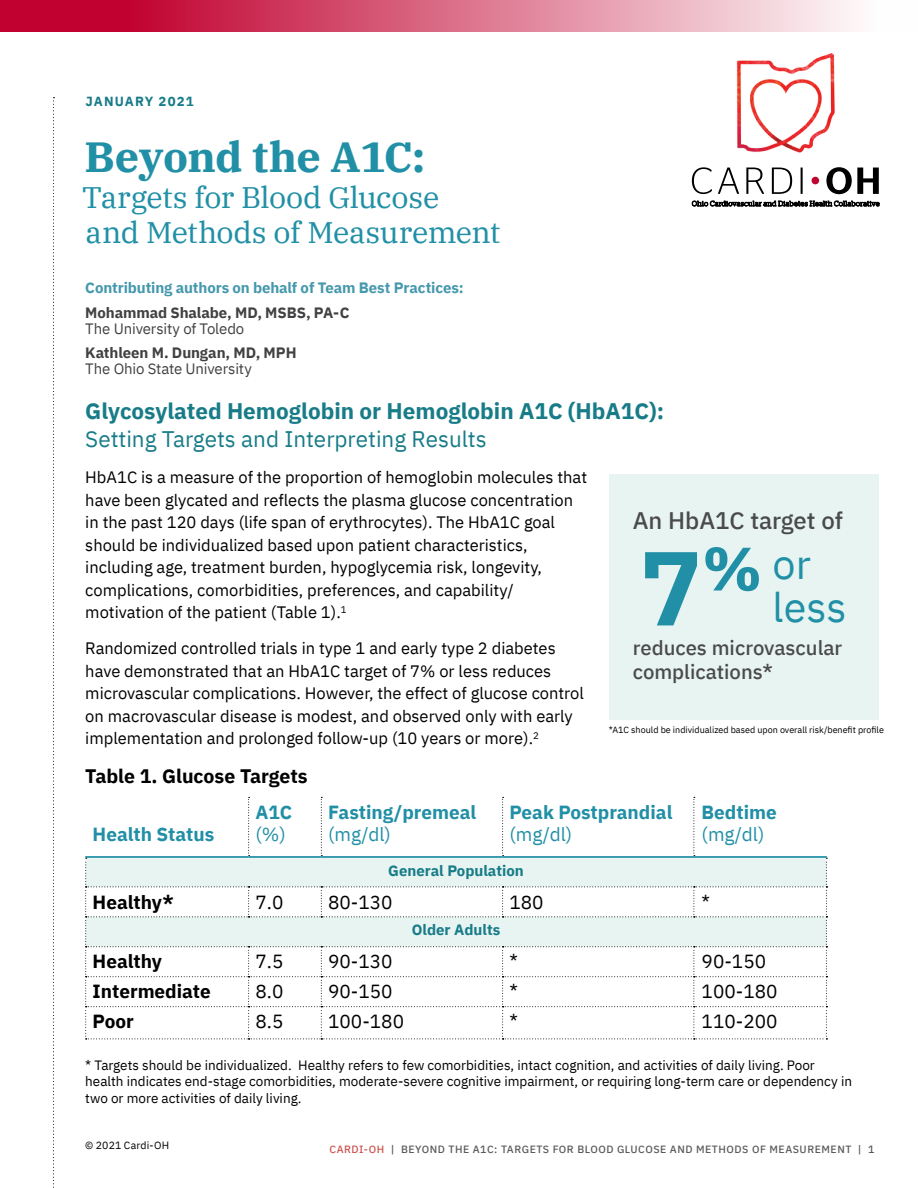
<style>
.page{position:relative;width:918px;height:1188px;background:#fff}
.page>*{position:absolute;margin:0;border:0;box-sizing:border-box;transform-origin:0 0}
.t1{font:700 42.15px "IBM Plex Serif";letter-spacing:-.015em;color:#2190a6}
.t2{font:41.25px/42.5px "IBM Plex Sans";color:#2190a6}
.t3{font:29.7px/35.5px "IBM Plex Serif";letter-spacing:-.02em;color:#2190a6}
.t4{font:500 23.85px "IBM Plex Sans";color:#4a4a4d}
.t5{font:700 22.5px "IBM Plex Sans";color:#187c88}
.t6{font:22.5px "IBM Plex Sans";color:#187c88}
.t7{font:500 20.25px/24.3px "IBM Plex Sans";color:#4a4a4d}
.t8{font:700 19.5px "IBM Plex Sans";color:#000}
.t9{font:18.9px "IBM Plex Sans";color:#000}
.t10{font:700 18.9px "IBM Plex Sans";color:#218fa6}
.t11{font:700 18.9px "IBM Plex Sans";color:#000}
.t12{font:18.9px "IBM Plex Sans";color:#218fa6}
.t13{font:16.5px/22.5px "IBM Plex Sans";color:#000}
.t14{font:700 15px "IBM Plex Sans";letter-spacing:-.005em;color:#414042}
.t15{font:700 15px "IBM Plex Sans";letter-spacing:-.01em;color:#4598ad}
.t16{font:15px "IBM Plex Sans";letter-spacing:-.01em;color:#414042}
.t17{font:700 15px "IBM Plex Sans";color:#187c88}
.t18{font:13.5px/16.2px "IBM Plex Sans";color:#000}
.t19{font:700 13.2px "IBM Plex Sans";letter-spacing:.09em;color:#187c88}
.t20{font:500 10.5px "IBM Plex Sans";letter-spacing:.05em;color:#58595b}
.t21{font:10.5px "IBM Plex Sans";letter-spacing:.01em;color:#000}
.t22{font:9px "IBM Plex Sans";color:#000}
.s1{font-weight:700;font-size:105px}
.s2{font-weight:700;font-size:61.2px}
.s3{color:#cb534e}
</style>
<div class="page">
<svg style="left:0;top:0;width:854px;height:31px;background:#d96884"></svg>
<div style="left:609px;top:474px;width:270px;height:246px;background:#e7f4f2"></div>
<svg style="left:53px;top:97px;width:1px;height:1091px"></svg>
<svg style="left:692px;top:167px;width:187px;height:27px"></svg>
<div style="left:812px;top:177px;width:7px;height:7px;background:#c00630;border-radius:50%"></div>
<img style="left:736px;top:54px;width:99px;height:99px">
<svg style="left:692px;top:201px;width:187px;height:5px"></svg>
<svg style="left:85px;top:797px;width:742px;height:242px"></svg>
<p class="t19" style="left:86px;top:91px;width:110px">JANUARY 2021</p>
<h1 class="t1" style="left:84px;top:123px;width:342px">Beyond the A1C:</h1>
<h3 class="t3" style="left:82px;top:177px;width:420px">Targets for Blood Glucose<br>and Methods of Measurement</h3>
<p class="t15" style="left:85px;top:275px;width:380px">Contributing authors on behalf of Team Best Practices:</p>
<p class="t14" style="left:85px;top:301px;width:266px">Mohammad Shalabe, MD, MSBS, PA-C</p>
<p class="t16" style="left:85px;top:317px;width:160px">The University of Toledo</p>
<p class="t14" style="left:85px;top:340px;width:213px">Kathleen M. Dungan, MD, MPH</p>
<p class="t16" style="left:85px;top:357px;width:168px">The Ohio State University</p>
<h3 class="t5" style="left:85px;top:393px;width:580px">Glycosylated Hemoglobin or Hemoglobin A1C (HbA1C):</h3>
<h3 class="t6" style="left:85px;top:422px;width:403px">Setting Targets and Interpreting Results</h3>
<p class="t13" style="left:85px;top:465px;width:503px">HbA1C is a measure of the proportion of hemoglobin molecules that have been glycated and reflects the plasma glucose concentration in the past 120 days (life span of erythrocytes). The HbA1C goal should be individualized based upon patient characteristics, including age, treatment burden, hypoglycemia risk, longevity, complications, comorbidities, preferences, and capability/ motivation of the patient (Table 1).<sup>1</sup></p>
<p class="t13" style="left:85px;top:636px;width:500px">Randomized controlled trials in type 1 and early type 2 diabetes have demonstrated that an HbA1C target of 7% or less reduces microvascular complications. However, the effect of glucose control on macrovascular disease is modest, and observed only with early implementation and prolonged follow-up (10 years or more).<sup>2</sup></p>
<h3 class="t4" style="left:633px;top:502px;width:212px">An HbA1C target of</h3>
<h2 class="t2" style="left:773px;top:540px;width:75px;text-indent:-133px"><span class="s1">7</span><span class="s2">%</span> or less</h2>
<p class="t7" style="left:633px;top:634px;width:211px">reduces microvascular complications*</p>
<p class="t22" style="left:609px;top:723px;width:277px">*A1C should be individualized based upon overall risk/benefit profile</p>
<p class="t8" style="left:85px;top:761px;width:224px">Table 1. Glucose Targets</p>
<p class="t10" style="left:93px;top:820px;width:123px">Health Status</p>
<p class="t10" style="left:256px;top:797px;width:38px">A1C</p>
<p class="t12" style="left:256px;top:820px;width:32px">(%)</p>
<p class="t10" style="left:328px;top:797px;width:150px">Fasting/premeal</p>
<p class="t12" style="left:328px;top:820px;width:64px">(mg/dl)</p>
<p class="t10" style="left:510px;top:797px;width:164px">Peak Postprandial</p>
<p class="t12" style="left:510px;top:820px;width:64px">(mg/dl)</p>
<p class="t17" style="left:388px;top:858px;width:137px">General Population</p>
<p class="t10" style="left:702px;top:797px;width:77px">Bedtime</p>
<p class="t12" style="left:702px;top:820px;width:64px">(mg/dl)</p>
<p class="t11" style="left:93px;top:887px;width:83px">Healthy*</p>
<p class="t9" style="left:256px;top:887px;width:29px">7.0</p>
<p class="t9" style="left:328px;top:887px;width:66px">80-130</p>
<p class="t9" style="left:510px;top:887px;width:36px">180</p>
<p class="t9" style="left:702px;top:887px;width:10px">*</p>
<p class="t17" style="left:412px;top:918px;width:90px">Older Adults</p>
<p class="t11" style="left:93px;top:947px;width:71px">Healthy</p>
<p class="t9" style="left:256px;top:947px;width:29px">7.5</p>
<p class="t9" style="left:328px;top:947px;width:66px">90-130</p>
<p class="t9" style="left:510px;top:947px;width:10px">*</p>
<p class="t9" style="left:702px;top:947px;width:66px">90-150</p>
<p class="t11" style="left:93px;top:977px;width:120px">Intermediate</p>
<p class="t9" style="left:256px;top:977px;width:29px">8.0</p>
<p class="t9" style="left:328px;top:977px;width:66px">90-150</p>
<p class="t9" style="left:510px;top:977px;width:10px">*</p>
<p class="t9" style="left:702px;top:977px;width:77px">100-180</p>
<p class="t11" style="left:93px;top:1007px;width:43px">Poor</p>
<p class="t9" style="left:256px;top:1007px;width:29px">8.5</p>
<p class="t9" style="left:328px;top:1007px;width:77px">100-180</p>
<p class="t9" style="left:510px;top:1007px;width:10px">*</p>
<p class="t9" style="left:702px;top:1007px;width:77px">110-200</p>
<p class="t18" style="left:85px;top:1056px;width:768px">* Targets should be individualized. Healthy refers to few comorbidities, intact cognition, and activities of daily living. Poor health indicates end-stage comorbidities, moderate-severe cognitive impairment, or requiring long-term care or dependency in two or more activities of daily living.</p>
<p class="t21" style="left:85px;top:1137px;width:85px">© 2021 Cardi-OH</p>
<p class="t20" style="left:330px;top:1141px;width:546px"><span class="s3">CARDI-OH</span> | BEYOND THE A1C: TARGETS FOR BLOOD GLUCOSE AND METHODS OF MEASUREMENT | 1</p>
</div>
